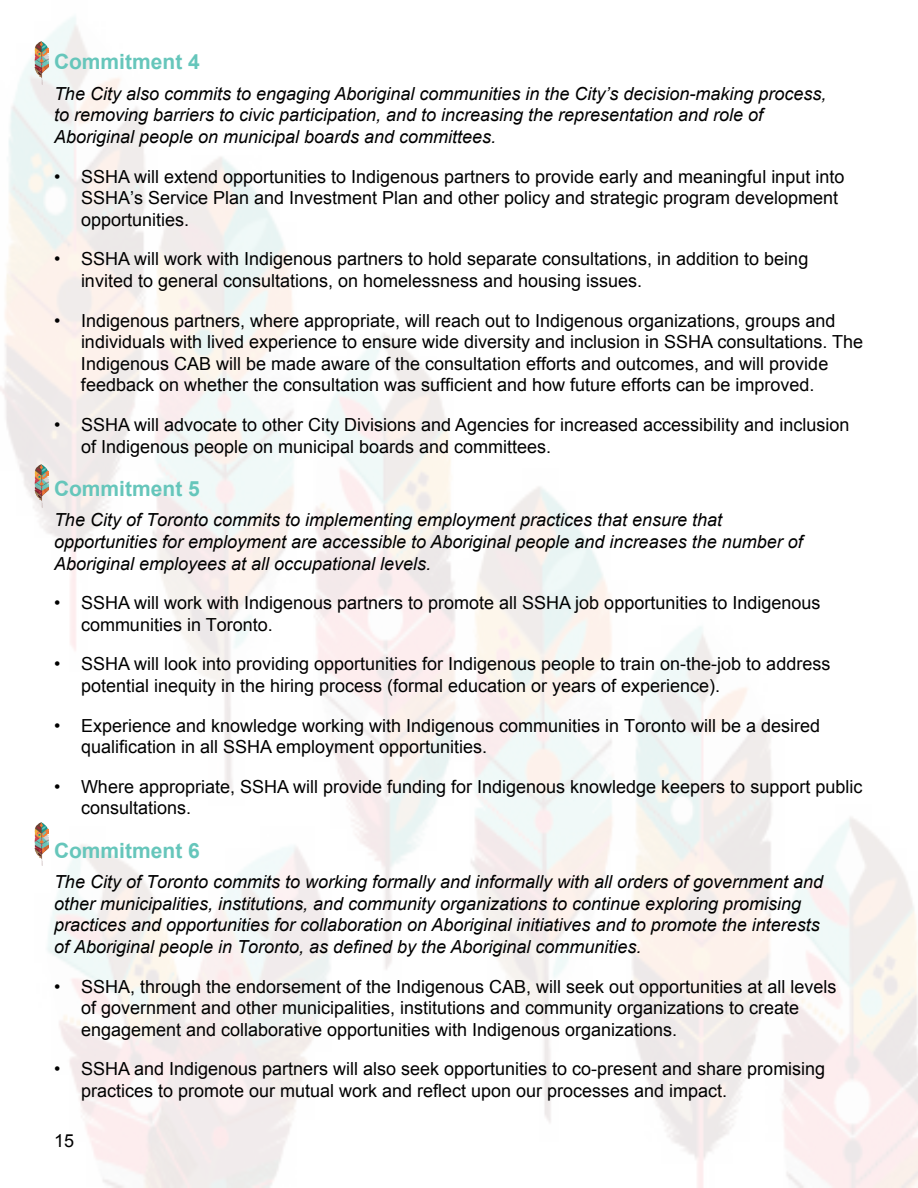
<style>
.page{position:relative;width:918px;height:1188px;background:#fff}
.page>*{position:absolute;margin:0;border:0;box-sizing:border-box;transform-origin:0 0}
.t1{font:700 21px "Arial";color:#66c6bb}
.t2{font:18px/21.6px "Arial";color:#000}
.t3{font:italic 18px/21.6px "Arial";color:#000}
</style>
<div class="page">
<img style="left:35px;top:41px;width:14px;height:43px">
<img style="left:35px;top:464px;width:14px;height:43px">
<img style="left:35px;top:823px;width:14px;height:43px">
<h3 class="t1" style="left:54px;top:48px;width:147px">Commitment 4</h3>
<p class="t3" style="left:54px;top:83px;width:774px">The City also commits to engaging Aboriginal communities in the City’s decision-making process, to removing barriers to civic participation, and to increasing the representation and role of<br>Aboriginal people on municipal boards and committees.</p>
<p class="t2" style="left:81px;top:166px;width:765px;text-indent:-27px">• SSHA will extend opportunities to Indigenous partners to provide early and meaningful input into<br>SSHA’s Service Plan and Investment Plan and other policy and strategic program development opportunities.</p>
<p class="t2" style="left:81px;top:249px;width:729px;text-indent:-27px">• SSHA will work with Indigenous partners to hold separate consultations, in addition to being invited to general consultations, on homelessness and housing issues.</p>
<p class="t2" style="left:81px;top:310px;width:784px;text-indent:-27px">• Indigenous partners, where appropriate, will reach out to Indigenous organizations, groups and individuals with lived experience to ensure wide diversity and inclusion in SSHA consultations. The Indigenous CAB will be made aware of the consultation efforts and outcomes, and will provide feedback on whether the consultation was sufficient and how future efforts can be improved.</p>
<p class="t2" style="left:81px;top:414px;width:770px;text-indent:-27px">• SSHA will advocate to other City Divisions and Agencies for increased accessibility and inclusion of Indigenous people on municipal boards and committees.</p>
<h3 class="t1" style="left:54px;top:475px;width:147px">Commitment 5</h3>
<p class="t3" style="left:54px;top:510px;width:750px">The City of Toronto commits to implementing employment practices that ensure that opportunities for employment are accessible to Aboriginal people and increases the number of<br>Aboriginal employees at all occupational levels.</p>
<p class="t2" style="left:81px;top:592px;width:741px;text-indent:-27px">• SSHA will work with Indigenous partners to promote all SSHA job opportunities to Indigenous communities in Toronto.</p>
<p class="t2" style="left:81px;top:654px;width:751px;text-indent:-27px">• SSHA will look into providing opportunities for Indigenous people to train on-the-job to address potential inequity in the hiring process (formal education or years of experience).</p>
<p class="t2" style="left:81px;top:715px;width:741px;text-indent:-27px">• Experience and knowledge working with Indigenous communities in Toronto will be a desired qualification in all SSHA employment opportunities.</p>
<p class="t2" style="left:81px;top:776px;width:783px;text-indent:-27px">• Where appropriate, SSHA will provide funding for Indigenous knowledge keepers to support public consultations.</p>
<h3 class="t1" style="left:54px;top:836px;width:147px">Commitment 6</h3>
<p class="t3" style="left:54px;top:871px;width:771px">The City of Toronto commits to working formally and informally with all orders of government and other municipalities, institutions, and community organizations to continue exploring promising practices and opportunities for collaboration on Aboriginal initiatives and to promote the interests of Aboriginal people in Toronto, as defined by the Aboriginal communities.</p>
<p class="t2" style="left:81px;top:976px;width:757px;text-indent:-27px">• SSHA, through the endorsement of the Indigenous CAB, will seek out opportunities at all levels of government and other municipalities, institutions and community organizations to create engagement and collaborative opportunities with Indigenous organizations.</p>
<p class="t2" style="left:81px;top:1059px;width:746px;text-indent:-27px">• SSHA and Indigenous partners will also seek opportunities to co-present and share promising practices to promote our mutual work and reflect upon our processes and impact.</p>
<p class="t2" style="left:54px;top:1130px;width:22px">15</p>
</div>
